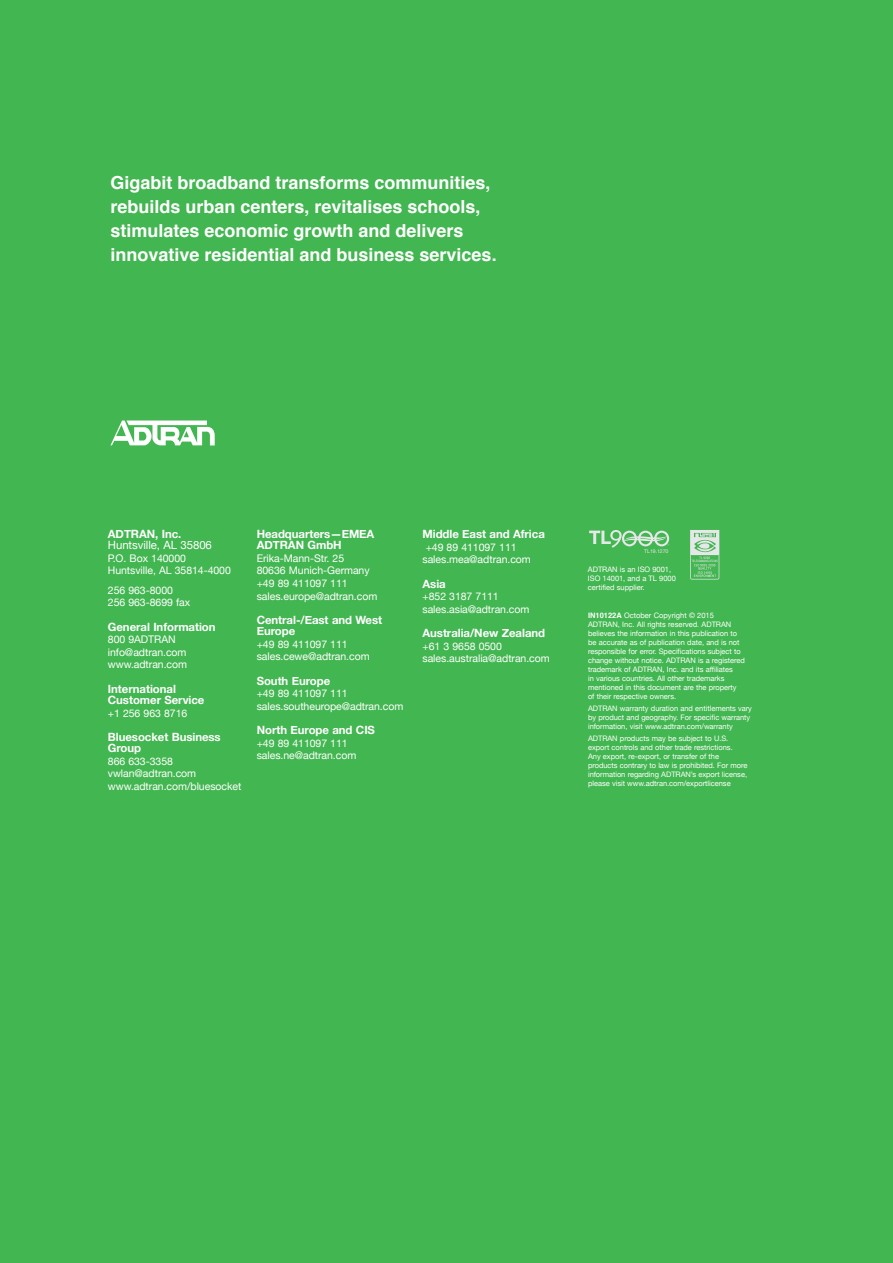
<style>
.page{position:relative;width:893px;height:1263px;background:#42b650}
.page>*{position:absolute;margin:0;border:0;box-sizing:border-box;transform-origin:0 0}
.t1{font:700 18px/24px "Helvetica";color:#fff}
.t2{font:700 11.4px/11.1px "Helvetica Neue";letter-spacing:-.005em;color:#fff}
.t3{font:11.4px "Helvetica Neue";letter-spacing:-.005em;color:#fff}
.t4{font:10.5px/12.6px "Helvetica Neue";letter-spacing:-.005em;color:#fff}
.t5{font:7.5px/9px "Helvetica Neue";letter-spacing:-.005em;color:#fff}
.t6{font:7.5px "Helvetica";color:#fff}
.t7{font:5.1px "Helvetica Neue";letter-spacing:-.005em;color:#e6e7e8}
.s1{font-family:"Helvetica";font-weight:700}
.s2{font-family:"Helvetica Neue"}
</style>
<div class="page">
<svg style="left:110px;top:420px;width:105px;height:25px"></svg>
<svg style="left:690px;top:530px;width:29px;height:49px"></svg>
<svg style="left:589px;top:530px;width:81px;height:18px"></svg>
<h1 class="t1" style="left:110px;top:171px;width:388px">Gigabit broadband transforms communities, rebuilds urban centers, revitalises schools, stimulates economic growth and delivers innovative residential and business services.</h1>
<h2 class="t2" style="left:108px;top:529px;width:75px">ADTRAN, Inc.</h2>
<h2 class="t3" style="left:108px;top:537px;width:106px">Huntsville, AL 35806</h2>
<h3 class="t4" style="left:108px;top:552px;width:125px">P.O. Box 140000<br>Huntsville, AL 35814-4000</h3>
<h3 class="t4" style="left:108px;top:584px;width:84px">256 963-8000<br>256 963-8699 fax</h3>
<h2 class="t2" style="left:108px;top:621px;width:109px">General Information</h2>
<h3 class="t4" style="left:108px;top:634px;width:81px">800 9ADTRAN info@adtran.com www.adtran.com</h3>
<h2 class="t2" style="left:108px;top:683px;width:98px">International<br>Customer Service</h2>
<h3 class="t4" style="left:108px;top:707px;width:81px">+1 256 963 8716</h3>
<h2 class="t2" style="left:108px;top:731px;width:114px">Bluesocket Business<br>Group</h2>
<h3 class="t4" style="left:108px;top:755px;width:135px">866 633-3358 vwlan@adtran.com www.adtran.com/bluesocket</h3>
<h2 class="t2" style="left:257px;top:529px;width:119px">Headquarters—EMEA<br>ADTRAN GmbH</h2>
<h3 class="t4" style="left:257px;top:552px;width:122px">Erika-Mann-Str. 25<br>80636 Munich-Germany +49 89 411097 111 sales.europe@adtran.com</h3>
<h2 class="t2" style="left:257px;top:615px;width:127px">Central-/East and West<br>Europe</h2>
<h3 class="t4" style="left:257px;top:638px;width:114px">+49 89 411097 111 sales.cewe@adtran.com</h3>
<h2 class="t2" style="left:257px;top:675px;width:75px">South Europe</h2>
<h3 class="t4" style="left:257px;top:688px;width:148px">+49 89 411097 111 sales.southeurope@adtran.com</h3>
<h2 class="t2" style="left:257px;top:725px;width:120px">North Europe and CIS</h2>
<h3 class="t4" style="left:257px;top:737px;width:101px">+49 89 411097 111 sales.ne@adtran.com</h3>
<h2 class="t2" style="left:422px;top:529px;width:124px">Middle East and Africa</h2>
<h3 class="t4" style="left:422px;top:541px;width:110px;text-indent:3px">+49 89 411097 111 sales.mea@adtran.com</h3>
<h2 class="t2" style="left:422px;top:578px;width:25px">Asia</h2>
<h3 class="t4" style="left:422px;top:591px;width:108px">+852 3187 7111 sales.asia@adtran.com</h3>
<h2 class="t2" style="left:422px;top:628px;width:124px">Australia/New Zealand</h2>
<h3 class="t4" style="left:422px;top:640px;width:129px">+61 3 9658 0500 sales.australia@adtran.com</h3>
<p class="t7" style="left:644px;top:547px;width:26px">TL19.1270</p>
<p class="t5" style="left:588px;top:565px;width:89px">ADTRAN is an ISO 9001,<br>ISO 14001, and a TL 9000 certified supplier.</p>
<p class="t5" style="left:588px;top:611px;width:127px"><span class="s1">IN10122A</span> October Copyright © 2015</p>
<p class="t6" style="left:588px;top:618px;width:145px"><span class="s2">ADTRAN, Inc.</span> All rights reserved. <span class="s2">ADTRAN</span></p>
<p class="t5" style="left:588px;top:629px;width:158px">believes the information in this publication to be accurate as of publication date, and is not responsible for error. Specifications subject to change without notice. ADTRAN is a registered trademark of ADTRAN, Inc. and its affiliates<br>in various countries. All other trademarks mentioned in this document are the property of their respective owners.</p>
<p class="t5" style="left:588px;top:704px;width:165px">ADTRAN warranty duration and entitlements vary by product and geography. For specific warranty information, visit www.adtran.com/warranty</p>
<p class="t5" style="left:588px;top:734px;width:161px">ADTRAN products may be subject to U.S. export controls and other trade restrictions.<br>Any export, re-export, or transfer of the products contrary to law is prohibited. For more information regarding ADTRAN’s export license, please visit www.adtran.com/exportlicense</p>
</div>
